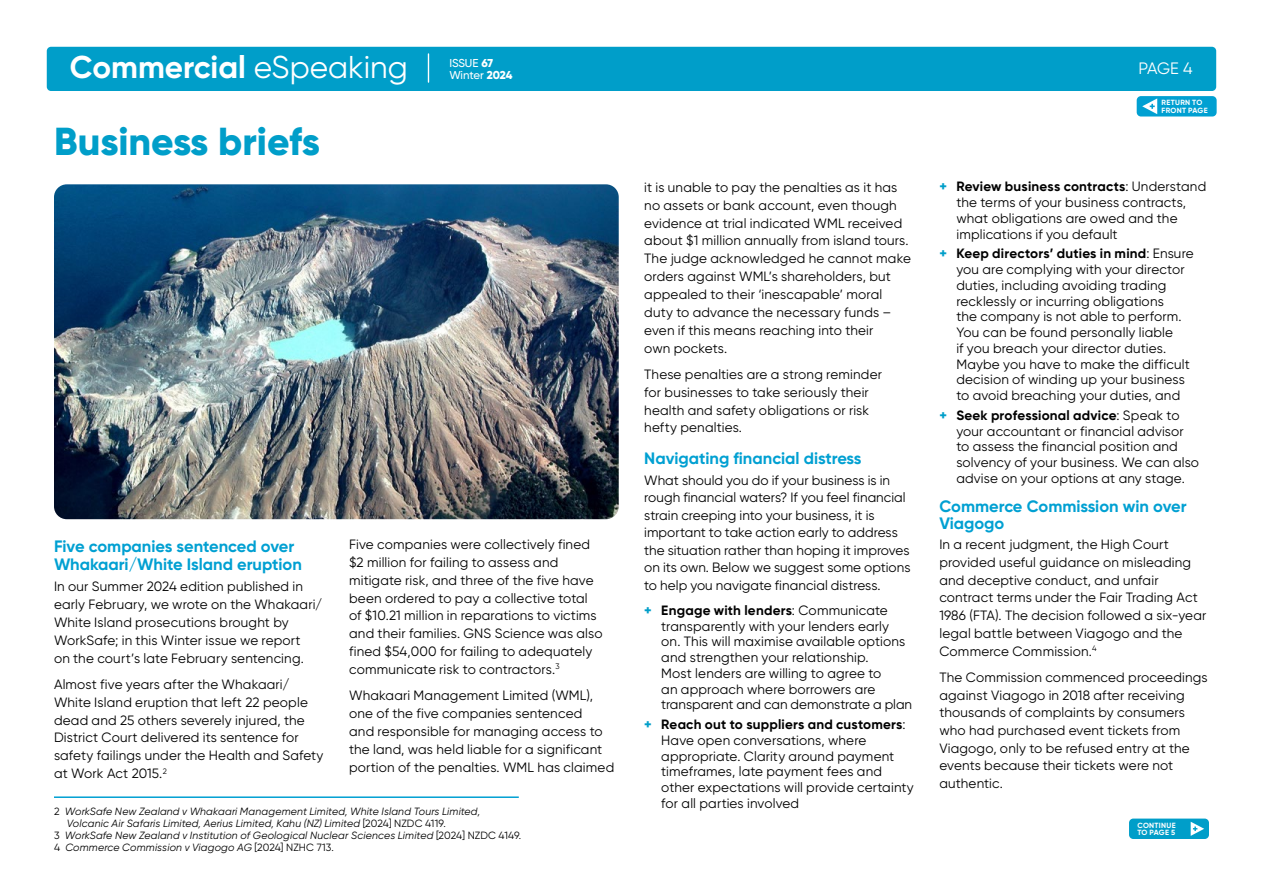
<style>
.page{position:relative;width:1263px;height:893px;background:#fff}
.page>*{position:absolute;margin:0;border:0;box-sizing:border-box;transform-origin:0 0}
.t1{font:800 39px "Gilroy";color:#009ec9}
.t2{font:700 31.5px "Gilroy";color:#fff}
.t3{font:700 16.5px/18px "Gilroy";color:#00a0d2}
.t4{font:16.5px "Gilroy";color:#fff}
.t5{font:13.5px/17.9px "Gilroy";letter-spacing:.01em;color:#000}
.t6{font:500 11.4px/12.5px "Gilroy";color:#fff}
.t7{font:italic 10.5px "Gilroy";letter-spacing:.015em;color:#000}
.t8{font:700 7.5px/7.5px "Gilroy";letter-spacing:.035em;color:#fff}
.s1{font-weight:400}
.s2{font-weight:800}
.s3{font-style:normal}
.s4{font-weight:800;color:#009ec9}
.s5{font-weight:700}
</style>
<div class="page">
<div style="left:47px;top:47px;width:1169px;height:44px;background:#009ec9;border-radius:4px"></div>
<div style="left:1137px;top:96px;width:79px;height:21px;background:#00a0d2;border-radius:4px"></div>
<svg style="left:1142px;top:98px;width:15px;height:16px"></svg>
<svg style="left:428px;top:54px;width:1px;height:28px"></svg>
<img style="left:54px;top:184px;width:565px;height:335px">
<div style="left:1129px;top:819px;width:80px;height:20px;background:#009ec9;border-radius:4px"></div>
<svg style="left:1191px;top:822px;width:13px;height:14px"></svg>
<hr style="left:54px;top:796px;width:465px;height:2px;background:#00a0d2">
<h2 class="t2" style="left:70px;top:48px;width:340px">Commercial <span class="s1">eSpeaking</span></h2>
<p class="t6" style="left:449px;top:56px;width:65px">ISSUE <span class="s2">67<br></span>Winter <span class="s2">2024</span></p>
<h1 class="t1" style="left:54px;top:117px;width:268px">Business briefs</h1>
<p class="t3" style="left:54px;top:537px;width:249px">Five companies sentenced over<br>Whakaari/White Island eruption</p>
<p class="t5" style="left:54px;top:577px;width:270px">In our Summer 2024 edition published in early February, we wrote on the Whakaari/ White Island prosecutions brought by WorkSafe; in this Winter issue we report<br>on the court’s late February sentencing.</p>
<p class="t5" style="left:54px;top:675px;width:271px">Almost five years after the Whakaari/ White Island eruption that left 22 people dead and 25 others severely injured, the District Court delivered its sentence for safety failings under the Health and Safety at Work Act 2015.<sup>2</sup></p>
<p class="t5" style="left:349px;top:535px;width:255px">Five companies were collectively fined $2 million for failing to assess and mitigate risk, and three of the five have been ordered to pay a collective total of $10.21 million in reparations to victims and their families. GNS Science was also fined $54,000 for failing to adequately communicate risk to contractors.<sup>3</sup></p>
<p class="t5" style="left:349px;top:686px;width:267px">Whakaari Management Limited (WML), one of the five companies sentenced<br>and responsible for managing access to the land, was held liable for a significant portion of the penalties. WML has claimed</p>
<p class="t7" style="left:54px;top:805px;width:428px"><span class="s3">2</span> WorkSafe New Zealand v Whakaari Management Limited, White Island Tours Limited,</p>
<p class="t7" style="left:67px;top:817px;width:381px">Volcanic Air Safaris Limited, Aerius Limited, Kahu (NZ) Limited <span class="s3">[2024] NZDC 4119.</span></p>
<p class="t7" style="left:54px;top:829px;width:469px"><span class="s3">3</span> WorkSafe New Zealand v Institution of Geological Nuclear Sciences Limited <span class="s3">[2024] NZDC 4149.</span></p>
<p class="t7" style="left:54px;top:841px;width:282px"><span class="s3">4</span> Commerce Commission v Viagogo AG <span class="s3">[2024] NZHC 713.</span></p>
<p class="t4" style="left:1138px;top:58px;width:56px">PAGE 4</p>
<p class="t8" style="left:1161px;top:99px;width:48px">RETURN TO<br>FRONT PAGE</p>
<p class="t5" style="left:644px;top:178px;width:268px">it is unable to pay the penalties as it has no assets or bank account, even though evidence at trial indicated WML received about $1 million annually from island tours.<br>The judge acknowledged he cannot make orders against WML’s shareholders, but appealed to their ‘inescapable’ moral duty to advance the necessary funds – even if this means reaching into their<br>own pockets.</p>
<p class="t5" style="left:644px;top:365px;width:239px">These penalties are a strong reminder for businesses to take seriously their health and safety obligations or risk hefty penalties.</p>
<p class="t3" style="left:644px;top:449px;width:219px">Navigating financial distress</p>
<p class="t5" style="left:644px;top:471px;width:268px">What should you do if your business is in rough financial waters? If you feel financial strain creeping into your business, it is important to take action early to address the situation rather than hoping it improves on its own. Below we suggest some options to help you navigate financial distress.</p>
<p class="t5" style="left:661px;top:602px;width:252px;line-height:15.8px;text-indent:-17px"><span class="s4">+</span> <span class="s5">Engage with lenders</span>: Communicate transparently with your lenders early<br>on. This will maximise available options and strengthen your relationship.<br>Most lenders are willing to agree to<br>an approach where borrowers are transparent and can demonstrate a plan</p>
<p class="t5" style="left:661px;top:716px;width:254px;line-height:15.8px;text-indent:-17px"><span class="s4">+</span> <span class="s5">Reach out to suppliers and customers</span>:<br>Have open conversations, where appropriate. Clarity around payment timeframes, late payment fees and other expectations will provide certainty for all parties involved</p>
<p class="t5" style="left:956px;top:178px;width:251px;line-height:16px;text-indent:-17px"><span class="s4">+</span> <span class="s5">Review business contracts</span>: Understand the terms of your business contracts, what obligations are owed and the implications if you default</p>
<p class="t5" style="left:956px;top:246px;width:239px;line-height:15.8px;text-indent:-17px"><span class="s4">+</span> <span class="s5">Keep directors’ duties in mind</span>: Ensure you are complying with your director duties, including avoiding trading recklessly or incurring obligations<br>the company is not able to perform.<br>You can be found personally liable<br>if you breach your director duties.<br>Maybe you have to make the difficult decision of winding up your business to avoid breaching your duties, and</p>
<p class="t5" style="left:956px;top:407px;width:244px;line-height:15.8px;text-indent:-17px"><span class="s4">+</span> <span class="s5">Seek professional advice</span>: Speak to your accountant or financial advisor to assess the financial position and solvency of your business. We can also advise on your options at any stage.</p>
<p class="t3" style="left:939px;top:498px;width:249px;line-height:16.5px">Commerce Commission win over<br>Viagogo</p>
<p class="t5" style="left:939px;top:536px;width:268px">In a recent judgment, the High Court provided useful guidance on misleading and deceptive conduct, and unfair contract terms under the Fair Trading Act 1986 (FTA). The decision followed a six-year legal battle between Viagogo and the Commerce Commission.<sup>4</sup></p>
<p class="t5" style="left:939px;top:668px;width:270px">The Commission commenced proceedings against Viagogo in 2018 after receiving thousands of complaints by consumers who had purchased event tickets from Viagogo, only to be refused entry at the events because their tickets were not authentic.</p>
<p class="t8" style="left:1137px;top:821px;width:40px">CONTINUE<br>TO PAGE 5</p>
</div>
